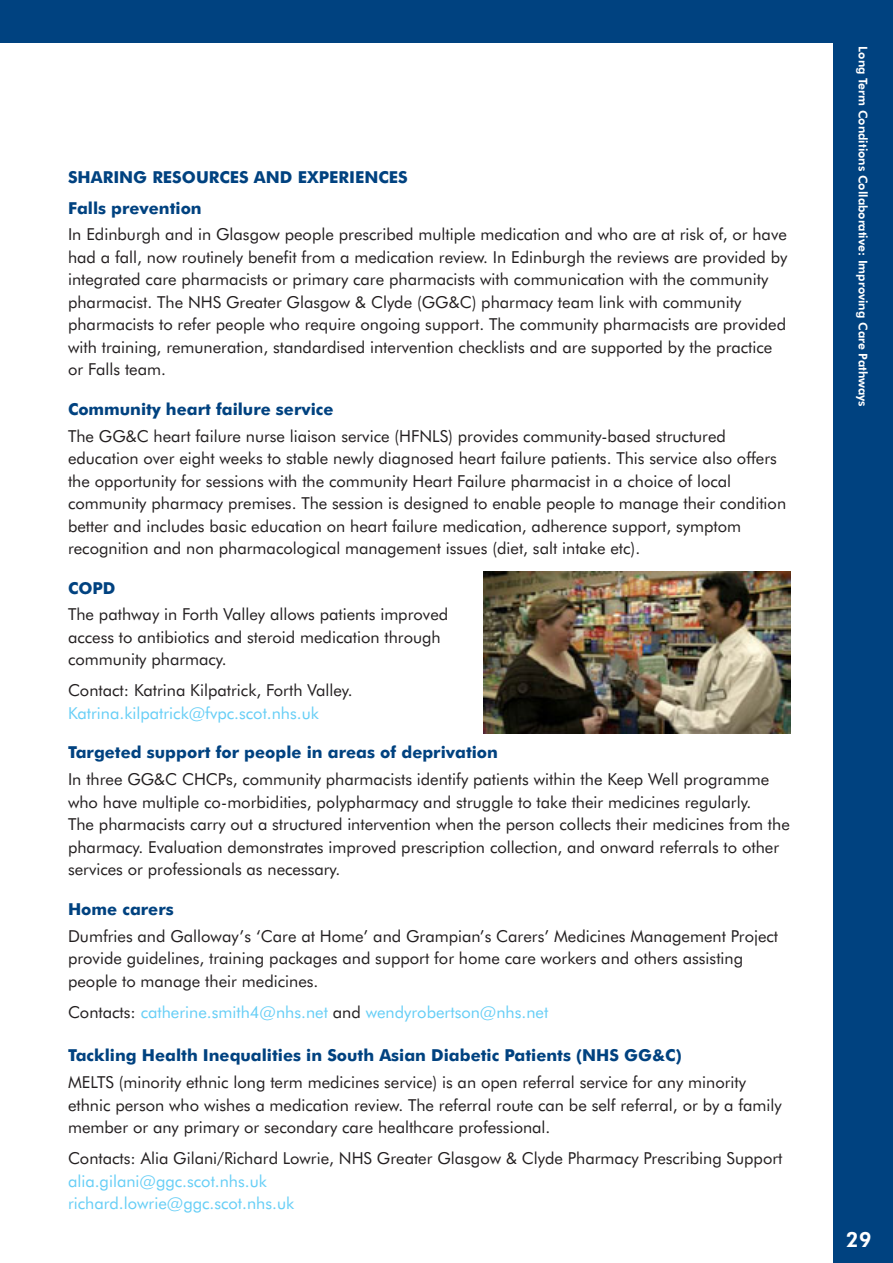
<style>
.page{position:relative;width:893px;height:1263px;background:#fff}
.page>*{position:absolute;margin:0;border:0;box-sizing:border-box;transform-origin:0 0}
.t1{font:800 21px "Futura BT";color:#fff}
.t2{font:16.5px/22.5px "Futura BT";color:#231f20}
.t3{font:700 16.5px/31px "Futura BT";color:#004280}
.t4{font:16.5px/22.5px "Futura BT";color:#66cef6}
.t5{font:800 12px "Futura BT";color:#fff}
.s1{color:#231f20}
</style>
<div class="page">
<div style="left:833px;top:0;width:60px;height:1263px;background:#004280"></div>
<div style="left:0;top:0;width:893px;height:43px;background:#004280"></div>
<img style="left:484px;top:572px;width:306px;height:161px">
<p class="t3" style="left:68px;top:163px;width:341px">SHARING RESOURCES AND EXPERIENCES<br>Falls prevention</p>
<p class="t2" style="left:68px;top:225px;width:721px">In Edinburgh and in Glasgow people prescribed multiple medication and who are at risk of, or have had a fall, now routinely benefit from a medication review. In Edinburgh the reviews are provided by integrated care pharmacists or primary care pharmacists with communication with the community pharmacist. The NHS Greater Glasgow &amp; Clyde (GG&amp;C) pharmacy team link with community pharmacists to refer people who require ongoing support. The community pharmacists are provided with training, remuneration, standardised intervention checklists and are supported by the practice or Falls team.</p>
<p class="t3" style="left:68px;top:395px;width:267px">Community heart failure service</p>
<p class="t2" style="left:68px;top:426px;width:720px">The GG&amp;C heart failure nurse liaison service (HFNLS) provides community-based structured education over eight weeks to stable newly diagnosed heart failure patients. This service also offers the opportunity for sessions with the community Heart Failure pharmacist in a choice of local community pharmacy premises. The session is designed to enable people to manage their condition better and includes basic education on heart failure medication, adherence support, symptom recognition and non pharmacological management issues (diet, salt intake etc).</p>
<p class="t3" style="left:68px;top:574px;width:49px">COPD</p>
<p class="t2" style="left:68px;top:605px;width:382px">The pathway in Forth Valley allows patients improved access to antibiotics and steroid medication through community pharmacy.</p>
<p class="t2" style="left:68px;top:681px;width:286px">Contact: Katrina Kilpatrick, Forth Valley.</p>
<p class="t4" style="left:68px;top:703px;width:252px">Katrina.kilpatrick@fvpc.scot.nhs.uk</p>
<p class="t3" style="left:68px;top:738px;width:431px">Targeted support for people in areas of deprivation</p>
<p class="t2" style="left:68px;top:769px;width:723px">In three GG&amp;C CHCPs, community pharmacists identify patients within the Keep Well programme who have multiple co-morbidities, polypharmacy and struggle to take their medicines regularly.<br>The pharmacists carry out a structured intervention when the person collects their medicines from the pharmacy. Evaluation demonstrates improved prescription collection, and onward referrals to other services or professionals as necessary.</p>
<p class="t3" style="left:68px;top:895px;width:107px">Home carers</p>
<p class="t2" style="left:68px;top:926px;width:712px">Dumfries and Galloway’s ‘Care at Home’ and Grampian’s Carers’ Medicines Management Project provide guidelines, training packages and support for home care workers and others assisting people to manage their medicines.</p>
<p class="t4" style="left:68px;top:1002px;width:482px"><span class="s1">Contacts:</span> catherine.smith4@nhs.net <span class="s1">and</span> wendyrobertson@nhs.net</p>
<p class="t3" style="left:68px;top:1041px;width:615px">Tackling Health Inequalities in South Asian Diabetic Patients (NHS GG&amp;C)</p>
<p class="t2" style="left:68px;top:1072px;width:715px">MELTS (minority ethnic long term medicines service) is an open referral service for any minority ethnic person who wishes a medication review. The referral route can be self referral, or by a family member or any primary or secondary care healthcare professional.</p>
<p class="t2" style="left:68px;top:1148px;width:716px">Contacts: Alia Gilani/Richard Lowrie, NHS Greater Glasgow &amp; Clyde Pharmacy Prescribing Support</p>
<p class="t4" style="left:68px;top:1171px;width:228px">alia.gilani@ggc.scot.nhs.uk richard.lowrie@ggc.scot.nhs.uk</p>
<p class="t5" style="left:868px;top:46px;width:362px;rotate:90deg">Long Term Conditions Collaborative: Improving Care Pathways</p>
<p class="t1" style="left:846px;top:1231px;width:27px">29</p>
</div>
